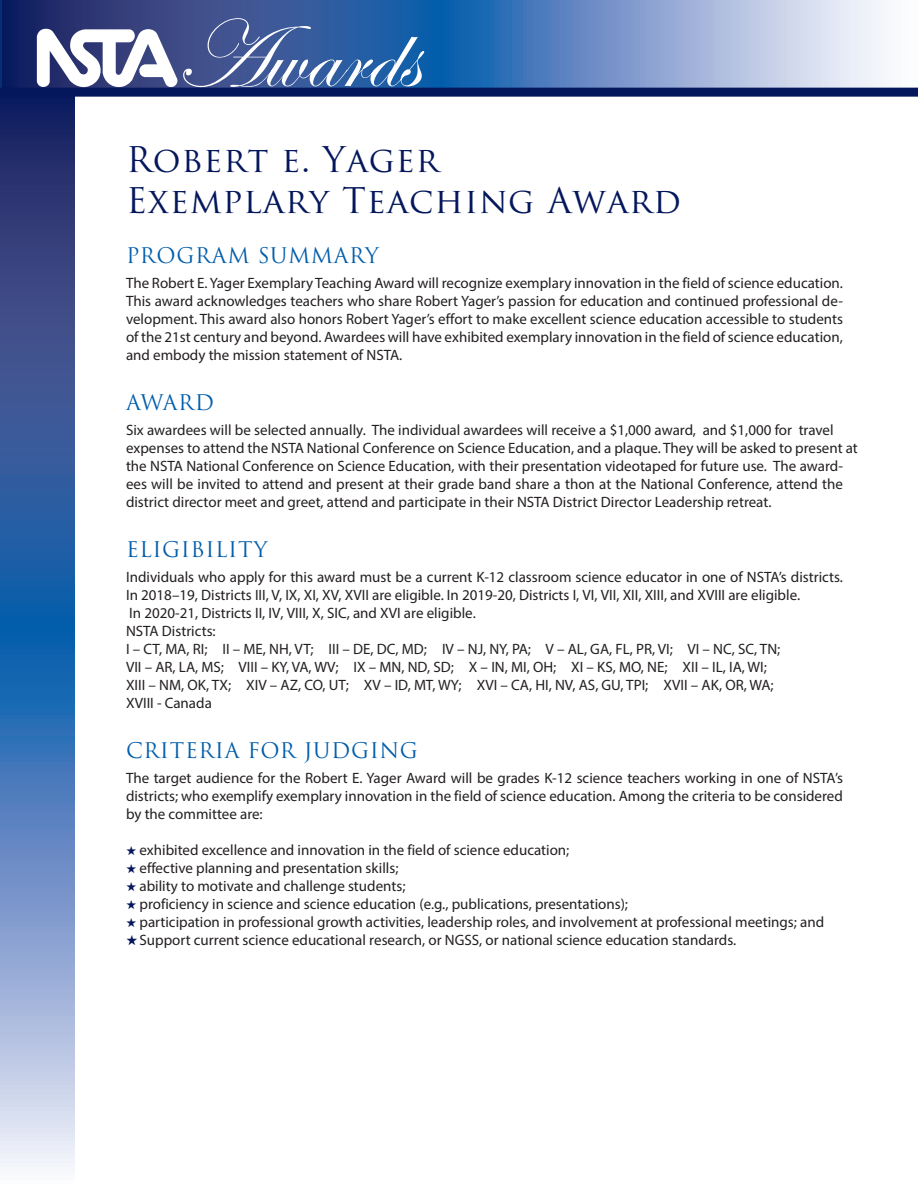
<style>
.page{position:relative;width:918px;height:1188px;background:#fff}
.page>*{position:absolute;margin:0;border:0;box-sizing:border-box;transform-origin:0 0}
.t1{font:34.5px/41.4px "Trajan Pro";letter-spacing:.025em;color:#04175c}
.t2{font:21px "Trajan Pro";letter-spacing:.03em;color:#015dab}
.t3{font:15px/18px "Myriad Pro";color:#231f20;text-align:justify}
.s1{color:#04175c}
</style>
<div class="page">
<svg style="left:0;top:97px;width:75px;height:1070px;background:#5273ac"></svg>
<svg style="left:0;top:0;width:918px;height:88px;background:#7692c1"></svg>
<div style="left:0;top:88px;width:918px;height:9px;background:#04175c"></div>
<svg style="left:37px;top:29px;width:140px;height:58px"></svg>
<svg style="left:183px;top:18px;width:241px;height:69px;background:#4c6ea7"></svg>
<h1 class="t1" style="left:126px;top:138px;width:557px">Robert e. Yager<br>Exemplary Teaching Award</h1>
<h2 class="t2" style="left:126px;top:242px;width:254px">PROGRAM SUMMARY</h2>
<p class="t3" style="left:126px;top:274px;width:719px">The Robert E. Yager Exemplary Teaching Award will recognize exemplary innovation in the field of science education.<br>This award acknowledges teachers who share Robert Yager’s passion for education and continued professional de&shy;velopment. This award also honors Robert Yager’s effort to make excellent science education accessible to students of the 21st century and beyond. Awardees will have exhibited exemplary innovation in the field of science education, and embody the mission statement of NSTA.</p>
<h2 class="t2" style="left:126px;top:389px;width:90px">AWARD</h2>
<p class="t3" style="left:126px;top:421px;width:733px;text-align:left">Six awardees will be selected annually. The individual awardees will receive a $1,000 award, and $1,000 for travel expenses to attend the NSTA National Conference on Science Education, and a plaque. They will be asked to present at the NSTA National Conference on Science Education, with their presentation videotaped for future use. The award&shy;ees will be invited to attend and present at their grade band share a thon at the National Conference, attend the district director meet and greet, attend and participate in their NSTA District Director Leadership retreat.</p>
<h2 class="t2" style="left:126px;top:536px;width:143px">ELIGIBILITY</h2>
<p class="t3" style="left:126px;top:568px;width:719px;text-align:left">Individuals who apply for this award must be a current K-12 classroom science educator in one of NSTA’s districts.<br>In 2018–19, Districts III, V, IX, XI, XV, XVII are eligible. In 2019-20, Districts I, VI, VII, XII, XIII, and XVIII are eligible.<br>In 2020-21, Districts II, IV, VIII, X, SIC, and XVI are eligible.<br>NSTA Districts:<br>I – CT, MA, RI; II – ME, NH, VT; III – DE, DC, MD; IV – NJ, NY, PA; V – AL, GA, FL, PR, VI; VI – NC, SC, TN;<br>VII – AR, LA, MS; VIII – KY, VA, WV; IX – MN, ND, SD; X – IN, MI, OH; XI – KS, MO, NE; XII – IL, IA, WI;<br>XIII – NM, OK, TX; XIV – AZ, CO, UT; XV – ID, MT, WY; XVI – CA, HI, NV, AS, GU, TPI; XVII – AK, OR, WA;<br>XVIII - Canada</p>
<h2 class="t2" style="left:126px;top:737px;width:293px">CRITERIA FOR JUDGING</h2>
<p class="t3" style="left:126px;top:769px;width:719px">The target audience for the Robert E. Yager Award will be grades K-12 science teachers working in one of NSTA’s districts; who exemplify exemplary innovation in the field of science education. Among the criteria to be considered by the committee are:</p>
<p class="t3" style="left:126px;top:841px;width:445px"><span class="s1">★</span> exhibited excellence and innovation in the field of science education;</p>
<p class="t3" style="left:126px;top:859px;width:274px"><span class="s1">★</span> effective planning and presentation skills;</p>
<p class="t3" style="left:126px;top:877px;width:281px"><span class="s1">★</span> ability to motivate and challenge students;</p>
<p class="t3" style="left:126px;top:895px;width:504px"><span class="s1">★</span> proficiency in science and science education (e.g., publications, presentations);</p>
<p class="t3" style="left:126px;top:913px;width:700px"><span class="s1">★</span> participation in professional growth activities, leadership roles, and involvement at professional meetings; and</p>
<p class="t3" style="left:126px;top:931px;width:612px"><span class="s1">★</span>Support current science educational research, or NGSS, or national science education standards.</p>
</div>
